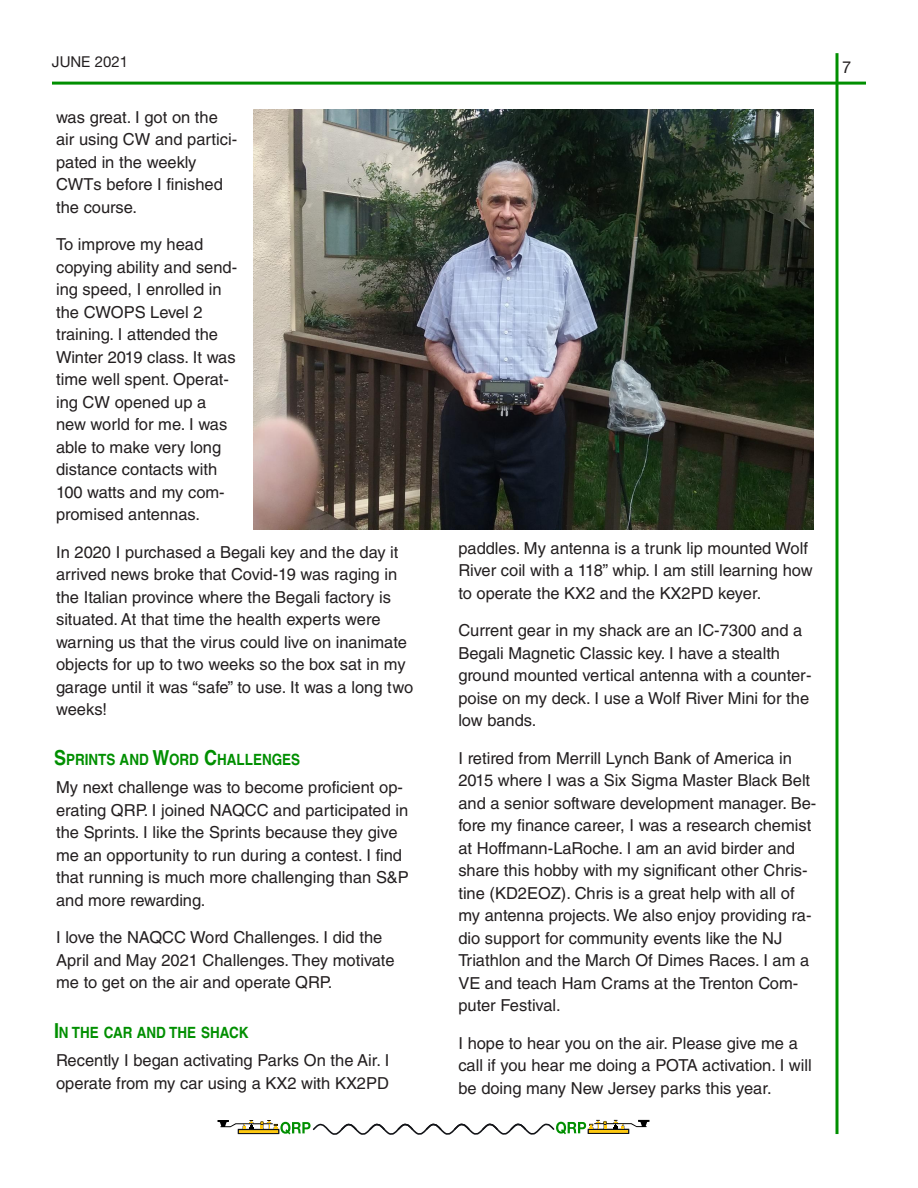
<style>
.page{position:relative;width:918px;height:1188px;background:#fff}
.page>*{position:absolute;margin:0;border:0;box-sizing:border-box;transform-origin:0 0}
.t1{font:16.5px/22.5px "Helvetica LT Std";color:#231f20}
.t2{font:16.5px "Helvetica Neue LT Std";color:#231f20}
.t3{font:700 15.6px "Helvetica LT Std";letter-spacing:.005em;color:#008f00;scale:.87 1}
.t4{font:15px "Helvetica Neue LT Std";letter-spacing:.005em;color:#231f20}
.s1{font-size:20.7px}
</style>
<div class="page">
<hr style="left:836px;top:53px;width:2px;height:1081px;background:#008f00">
<hr style="left:52px;top:82px;width:814px;height:3px;background:#008f00">
<svg style="left:218px;top:1120px;width:432px;height:15px"></svg>
<hr style="left:588px;top:1129px;width:41px;height:4px;background:#fdc810">
<div style="left:588px;top:1129px;width:41px;height:5px;border:1px solid #131418"></div>
<img style="left:253px;top:109px;width:560px;height:420px">
<p class="t4" style="left:52px;top:57px;width:78px">JUNE 2021</p>
<p class="t1" style="left:56px;top:108px;width:183px">was great. I got on the air using CW and partici‐ pated in the weekly<br>CWTs before I finished the course.</p>
<p class="t1" style="left:56px;top:236px;width:183px">To improve my head copying ability and send‐ ing speed, I enrolled in the CWOPS Level 2 training. I attended the<br>Winter 2019 class. It was time well spent. Operat‐ ing CW opened up a new world for me. I was able to make very long distance contacts with<br>100 watts and my com‐ promised antennas.</p>
<p class="t1" style="left:56px;top:543px;width:359px">In 2020 I purchased a Begali key and the day it arrived news broke that Covid-19 was raging in the Italian province where the Begali factory is situated. At that time the health experts were warning us that the virus could live on inanimate objects for up to two weeks so the box sat in my garage until it was “safe” to use. It was a long two weeks!</p>
<p class="t3" style="left:54px;top:754px;width:285px"><span class="s1">S</span>PRINTS AND <span class="s1">W</span>ORD <span class="s1">C</span>HALLENGES</p>
<p class="t1" style="left:56px;top:779px;width:354px">My next challenge was to become proficient op‐ erating QRP. I joined NAQCC and participated in the Sprints. I like the Sprints because they give me an opportunity to run during a contest. I find that running is much more challenging than S&amp;P and more rewarding.</p>
<p class="t1" style="left:56px;top:929px;width:340px">I love the NAQCC Word Challenges. I did the<br>April and May 2021 Challenges. They motivate me to get on the air and operate QRP.</p>
<p class="t3" style="left:54px;top:1027px;width:225px"><span class="s1">I</span>N THE CAR AND THE SHACK</p>
<p class="t1" style="left:56px;top:1052px;width:335px">Recently I began activating Parks On the Air. I operate from my car using a KX2 with KX2PD</p>
<p class="t2" style="left:842px;top:61px;width:11px">7</p>
<p class="t1" style="left:458px;top:539px;width:356px">paddles. My antenna is a trunk lip mounted Wolf<br>River coil with a 118” whip. I am still learning how to operate the KX2 and the KX2PD keyer.</p>
<p class="t1" style="left:458px;top:621px;width:355px">Current gear in my shack are an IC-7300 and a Begali Magnetic Classic key. I have a stealth ground mounted vertical antenna with a counter‐ poise on my deck. I use a Wolf River Mini for the low bands.</p>
<p class="t1" style="left:458px;top:749px;width:359px">I retired from Merrill Lynch Bank of America in 2015 where I was a Six Sigma Master Black Belt and a senior software development manager. Be‐ fore my finance career, I was a research chemist at Hoffmann-LaRoche. I am an avid birder and share this hobby with my significant other Chris‐ tine (KD2EOZ). Chris is a great help with all of my antenna projects. We also enjoy providing ra‐ dio support for community events like the NJ Triathlon and the March Of Dimes Races. I am a VE and teach Ham Crams at the Trenton Com‐ puter Festival.</p>
<p class="t1" style="left:458px;top:1034px;width:355px">I hope to hear you on the air. Please give me a call if you hear me doing a POTA activation. I will be doing many New Jersey parks this year.</p>
</div>
